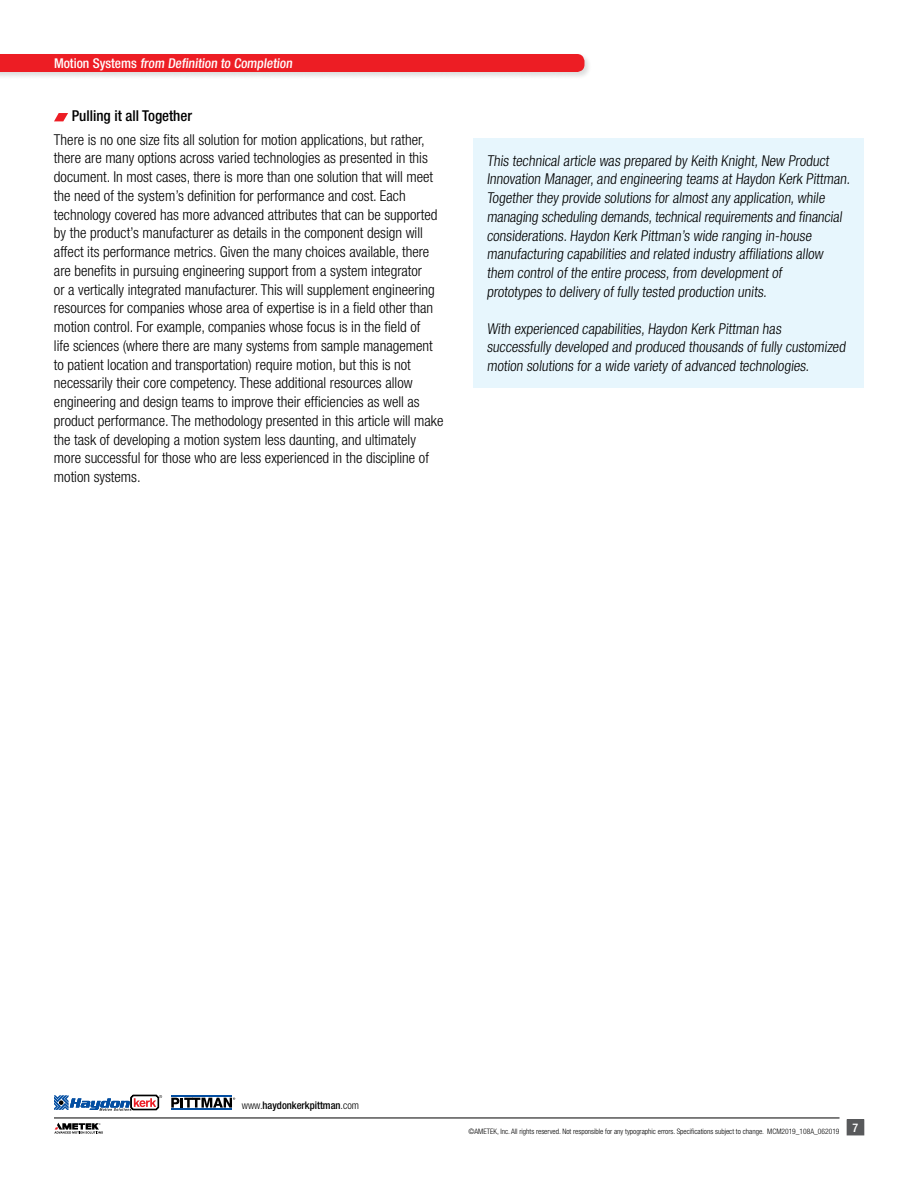
<style>
.page{position:relative;width:918px;height:1188px;background:#fff}
.page>*{position:absolute;margin:0;border:0;box-sizing:border-box;transform-origin:0 0}
.t1{font:300 condensed 15px/18.8px "Helvetica Neue LT Std";color:#000}
.t2{font:500 condensed 15px "Helvetica Neue LT Std";color:#000}
.t3{font:500 condensed 13.5px "Helvetica Neue LT Std";color:#fff}
.t4{font:500 condensed 12px "Helvetica Neue LT Std";color:#fff}
.t5{font:500 condensed 10.5px "Helvetica Neue LT Std";color:#000}
.t6{font:300 condensed 7.5px "Helvetica Neue LT Std";color:#000}
.s1{font-weight:300}
</style>
<div class="page">
<div style="left:847px;top:1120px;width:17px;height:15px;background:#58595b"></div>
<div style="left:0;top:53px;width:592px;height:27px;background:#000;opacity:.14"></div>
<div style="left:0;top:54px;width:585px;height:18px;background:#ed1d24"></div>
<svg style="left:54px;top:113px;width:14px;height:8px"></svg>
<svg style="left:54px;top:1123px;width:49px;height:11px"></svg>
<hr style="left:54px;top:1118px;width:786px;height:1px;background:#000">
<svg style="left:54px;top:1095px;width:108px;height:16px"></svg>
<svg style="left:171px;top:1097px;width:64px;height:11px"></svg>
<hr style="left:171px;top:1109px;width:61px;height:1px;background:#034ea2">
<hr style="left:171px;top:1095px;width:61px;height:2px;background:#034ea2">
<div style="left:473px;top:138px;width:391px;height:250px;background:#e7f6fd"></div>
<p class="t3" style="left:54px;top:55px;width:242px">Motion Systems from Definition to Completion</p>
<p class="t2" style="left:72px;top:107px;width:122px">Pulling it all Together</p>
<p class="t1" style="left:54px;top:130px;width:391px">There is no one size fits all solution for motion applications, but rather, there are many options across varied technologies as presented in this document. In most cases, there is more than one solution that will meet the need of the system’s definition for performance and cost. Each technology covered has more advanced attributes that can be supported by the product’s manufacturer as details in the component design will affect its performance metrics. Given the many choices available, there are benefits in pursuing engineering support from a system integrator<br>or a vertically integrated manufacturer. This will supplement engineering resources for companies whose area of expertise is in a field other than motion control. For example, companies whose focus is in the field of<br>life sciences (where there are many systems from sample management to patient location and transportation) require motion, but this is not necessarily their core competency. These additional resources allow engineering and design teams to improve their efficiencies as well as product performance. The methodology presented in this article will make the task of developing a motion system less daunting, and ultimately more successful for those who are less experienced in the discipline of motion systems.</p>
<p class="t1" style="left:487px;top:151px;width:367px">This technical article was prepared by Keith Knight, New Product Innovation Manager, and engineering teams at Haydon Kerk Pittman.<br>Together they provide solutions for almost any application, while managing scheduling demands,technical requirements and financial considerations. Haydon Kerk Pittman’s wide ranging in-house manufacturing capabilities and related industry affiliations allow them control of the entire process, from development of<br>prototypes to delivery of fully tested production units.</p>
<p class="t1" style="left:487px;top:319px;width:362px">With experienced capabilities, Haydon Kerk Pittman has successfully developed and produced thousands of fully customized motion solutions for a wide variety of advanced technologies.</p>
<p class="t5" style="left:242px;top:1099px;width:119px"><span class="s1">www.</span>haydonkerkpittman<span class="s1">.com</span></p>
<p class="t6" style="left:469px;top:1127px;width:373px">©AMETEK, Inc. All rights reserved. Not responsible for any typographic errors. Specifications subject to change. MCM2019_108A_062019</p>
<p class="t4" style="left:853px;top:1120px;width:7px">7</p>
</div>
